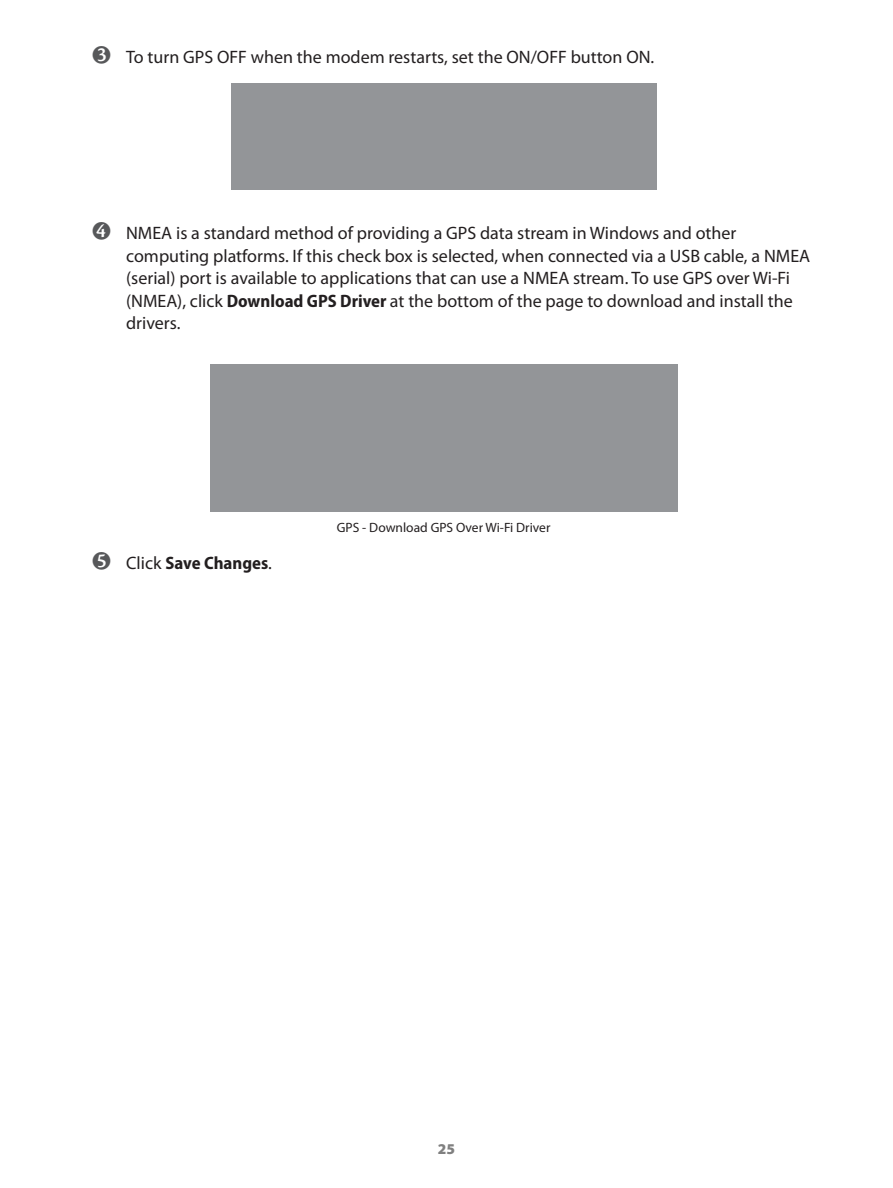
<style>
.page{position:relative;width:893px;height:1188px;background:#fff}
.page>*{position:absolute;margin:0;border:0;box-sizing:border-box;transform-origin:0 0}
.t1{font:18px/22.5px "Myriad Pro";color:#231f20}
.t2{font:700 semi-condensed 18px "Myriad Pro";color:#231f20}
.t3{font:900 15px "Myriad Pro";color:#808080}
.Normal-table_centere{font:13.5px "Myriad Pro";color:#231f20}
.s1{color:#57585a}
.s2{font-weight:700;font-stretch:semi-condensed}
.s3{font-weight:400;font-stretch:normal}
</style>
<div class="page">
<div style="left:231px;top:83px;width:425px;height:106px;background:#939598"></div>
<div style="left:210px;top:364px;width:467px;height:148px;background:#939598"></div>
<p class="t1" style="left:92px;top:45px;width:564px"><span class="s1">➌</span> To turn GPS OFF when the modem restarts, set the ON/OFF button ON.</p>
<p class="t1" style="left:126px;top:222px;width:685px;text-indent:-34px"><span class="s1">➍</span> NMEA is a standard method of providing a GPS data stream in Windows and other computing platforms. If this check box is selected, when connected via a USB cable, a NMEA (serial) port is available to applications that can use a NMEA stream. To use GPS over Wi-Fi (NMEA), click <span class="s2">Download GPS Driver</span> at the bottom of the page to download and install the drivers.</p>
<p class="t2" style="left:92px;top:553px;width:181px"><span class="s1">➎</span> <span class="s3">Click</span> Save Changes<span class="s3">.</span></p>
<p class="Normal-table_centere" style="left:337px;top:519px;width:215px">GPS - Download GPS Over Wi-Fi Driver</p>
<p class="t3" style="left:438px;top:1140px;width:19px">25</p>
</div>
